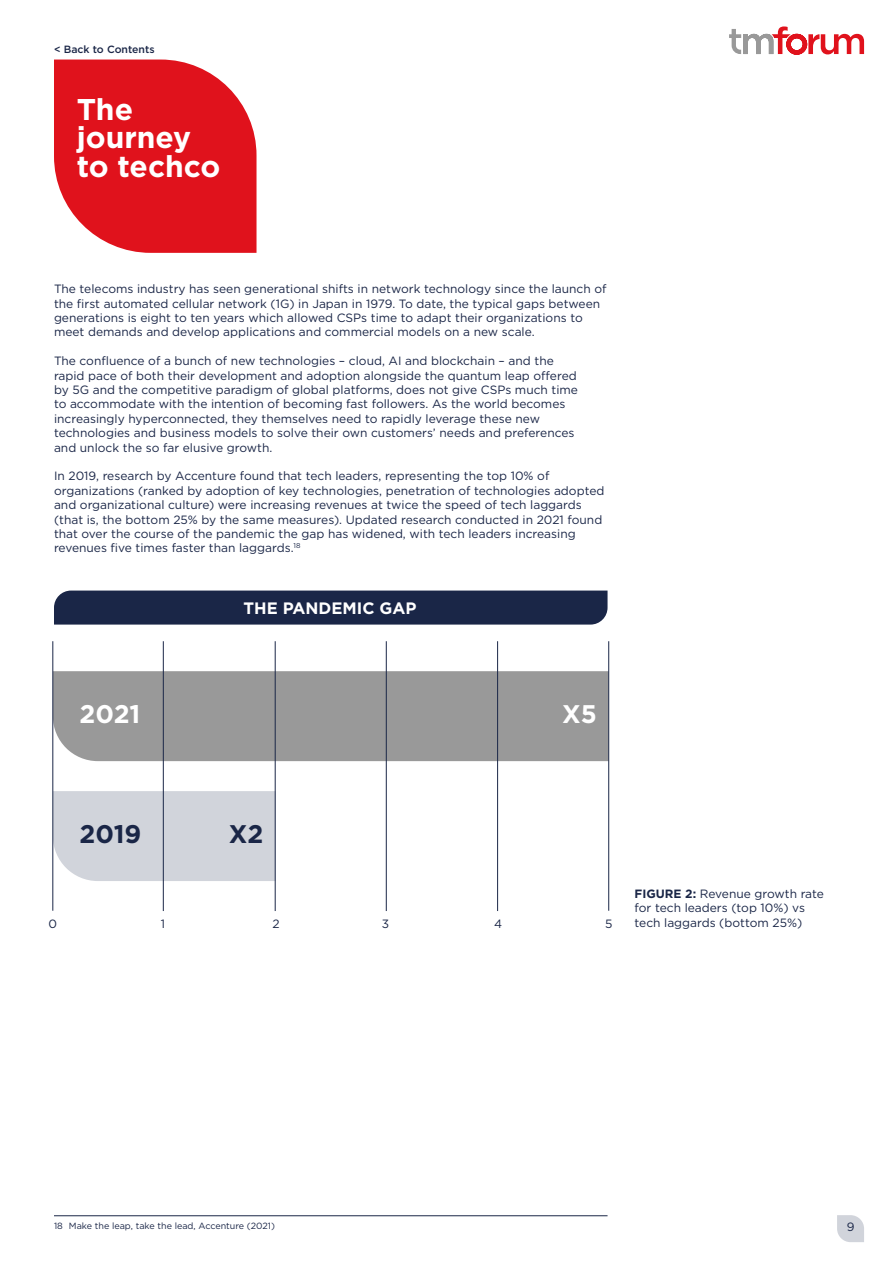
<style>
.page{position:relative;width:893px;height:1263px;background:#fff}
.page>*{position:absolute;margin:0;border:0;box-sizing:border-box;transform-origin:0 0}
.t1{font:700 30px/28.5px "Gotham";color:#fff}
.sub_head_11pt{font:700 25.5px "Gotham";color:#fff}
.sub_head_11pt-2{font:700 25.5px "Gotham";color:#1a2647}
.sub_head_11pt-3{font:700 16.5px "Gotham";color:#fff}
.sub_head_11pt-4{font:12px/14.4px "Gotham";color:#1a2647}
.t2{font:500 10.5px "Gotham";color:#1a2647}
.footnote_with_rule{font:9px "Gotham";color:#1a2647}
.s1{font-weight:700}
</style>
<div class="page">
<svg style="left:729px;top:26px;width:135px;height:29px"></svg>
<svg style="left:837px;top:1215px;width:27px;height:27px"></svg>
<svg style="left:54px;top:60px;width:202px;height:193px;background:#e32932"></svg>
<hr style="left:54px;top:1215px;width:554px;height:1px;background:#1a2647">
<div style="left:54px;top:671px;width:554px;height:90px;background:#999"></div>
<div style="left:54px;top:791px;width:221px;height:90px;background:#d1d4db"></div>
<hr style="left:163px;top:641px;width:1px;height:270px;background:#1a2647">
<hr style="left:275px;top:641px;width:1px;height:270px;background:#1a2647">
<hr style="left:386px;top:641px;width:1px;height:270px;background:#1a2647">
<hr style="left:497px;top:641px;width:1px;height:270px;background:#1a2647">
<hr style="left:53px;top:641px;width:1px;height:270px;background:#1a2647">
<hr style="left:608px;top:641px;width:1px;height:270px;background:#1a2647">
<div style="left:54px;top:590px;width:553px;height:35px;background:#1a2647"></div>
<p class="t2" style="left:54px;top:43px;width:102px">&lt; Back to Contents</p>
<p class="t1" style="left:77px;top:95px;width:58px">The</p>
<p class="t1" style="left:77px;top:123px;width:145px">journey to techco</p>
<p class="sub_head_11pt-4" style="left:54px;top:281px;width:554px">The telecoms industry has seen generational shifts in network technology since the launch of the first automated cellular network (1G) in Japan in 1979. To date, the typical gaps between generations is eight to ten years which allowed CSPs time to adapt their organizations to meet demands and develop applications and commercial models on a new scale.</p>
<p class="sub_head_11pt-4" style="left:54px;top:353px;width:526px">The confluence of a bunch of new technologies – cloud, AI and blockchain – and the rapid pace of both their development and adoption alongside the quantum leap offered by 5G and the competitive paradigm of global platforms, does not give CSPs much time to accommodate with the intention of becoming fast followers. As the world becomes increasingly hyperconnected, they themselves need to rapidly leverage these new technologies and business models to solve their own customers’ needs and preferences and unlock the so far elusive growth.</p>
<p class="sub_head_11pt-4" style="left:54px;top:469px;width:552px">In 2019, research by Accenture found that tech leaders, representing the top 10% of organizations (ranked by adoption of key technologies, penetration of technologies adopted and organizational culture) were increasing revenues at twice the speed of tech laggards (that is, the bottom 25% by the same measures). Updated research conducted in 2021 found that over the course of the pandemic the gap has widened, with tech leaders increasing revenues five times faster than laggards.<sup>18</sup></p>
<p class="sub_head_11pt-3" style="left:243px;top:597px;width:175px">THE PANDEMIC GAP</p>
<p class="sub_head_11pt" style="left:79px;top:697px;width:62px">2021</p>
<p class="sub_head_11pt" style="left:562px;top:697px;width:36px">X5</p>
<p class="sub_head_11pt-2" style="left:79px;top:817px;width:64px">2019</p>
<p class="sub_head_11pt-2" style="left:229px;top:817px;width:36px">X2</p>
<p class="sub_head_11pt-4" style="left:49px;top:917px;width:10px">0</p>
<p class="sub_head_11pt-4" style="left:161px;top:917px;width:6px">1</p>
<p class="sub_head_11pt-4" style="left:272px;top:917px;width:9px">2</p>
<p class="sub_head_11pt-4" style="left:382px;top:917px;width:9px">3</p>
<p class="sub_head_11pt-4" style="left:494px;top:917px;width:10px">4</p>
<p class="sub_head_11pt-4" style="left:605px;top:917px;width:9px">5</p>
<p class="sub_head_11pt-4" style="left:635px;top:886px;width:191px"><span class="s1">FIGURE 2:</span> Revenue growth rate for tech leaders (top 10%) vs tech laggards (bottom 25%)</p>
<p class="footnote_with_rule" style="left:54px;top:1220px;width:223px">18 Make the leap, take the lead, Accenture (2021)</p>
<p class="sub_head_11pt-4" style="left:847px;top:1219px;width:9px">9</p>
</div>
